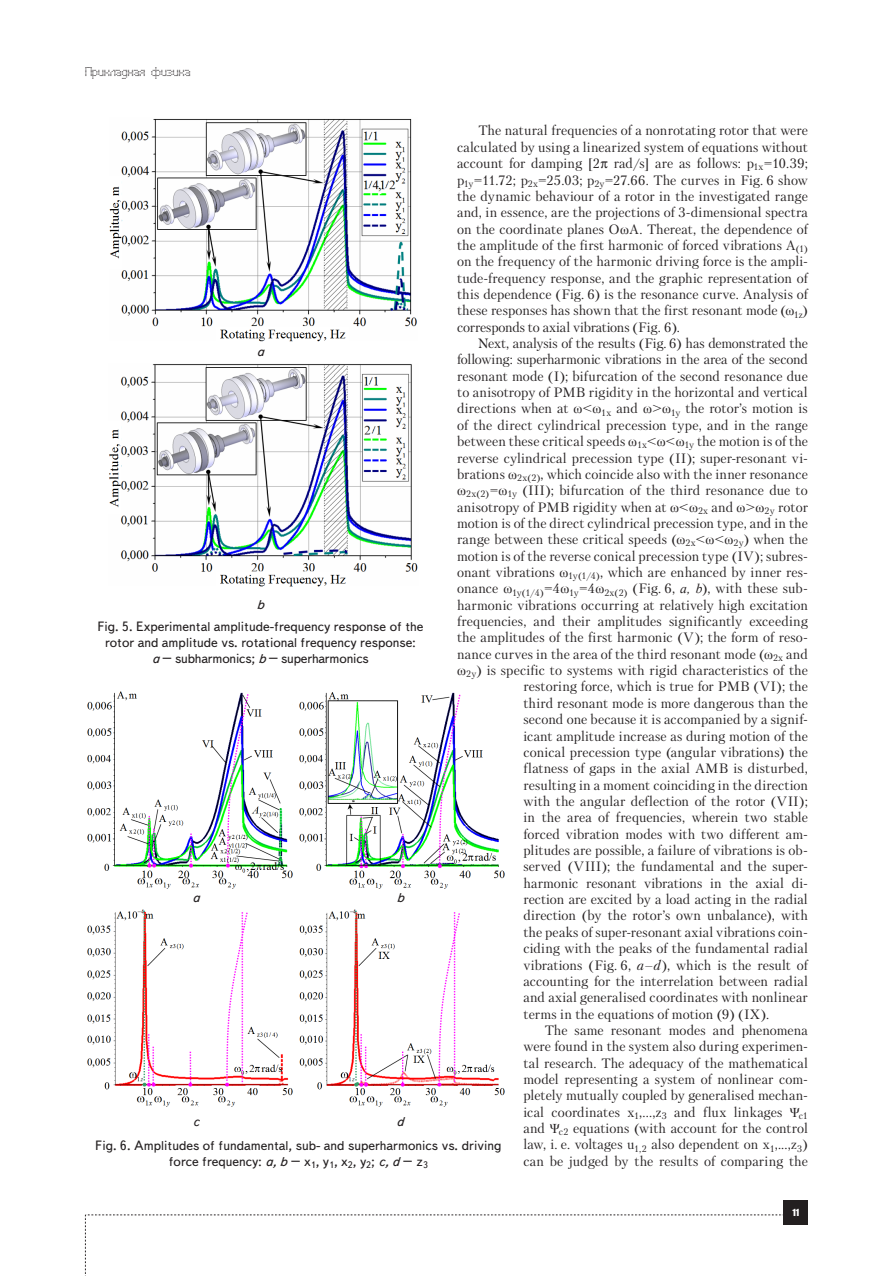
<style>
.page{position:relative;width:893px;height:1276px;background:#fff}
.page>*{position:absolute;margin:0;border:0;box-sizing:border-box;transform-origin:0 0}
.t1{font:13.5px/16.4px "Petersburg C";letter-spacing:.005em;color:#231f20;text-align:justify}
.t2{font:13.5px/16.2px "Text Book C";color:#231f20;text-align:center}
.t3{font:13.5px "Petersburg C";letter-spacing:-.015em;color:#231f20}
.t4{font:italic 13.5px "Text Book C";color:#231f20}
.t5{font:12px "Perfo";letter-spacing:.015em;color:#231f20}
.t6{font:9px "Impact";color:#fff}
.s1{font-family:"Times New Roman"}
.s2{font-family:"Times New Roman";font-style:italic}
.s3{font-style:italic}
</style>
<div class="page">
<svg style="left:85px;top:1214px;width:699px;height:62px"></svg>
<div style="left:784px;top:1200px;width:24px;height:24px;background:#231f20"></div>
<img style="left:110px;top:119px;width:307px;height:222px">
<img style="left:109px;top:364px;width:309px;height:223px">
<img style="left:87px;top:691px;width:206px;height:198px">
<img style="left:299px;top:692px;width:206px;height:197px">
<img style="left:87px;top:909px;width:206px;height:197px">
<img style="left:299px;top:909px;width:206px;height:198px">
<p class="t5" style="left:85px;top:65px;width:107px">Прикладная физика</p>
<p class="t1" style="left:457px;top:122px;width:352px;text-indent:21px">The natural frequencies of a nonrotating rotor that were calculated by using a linearized system of equations without account for damping [2 rad/s] are as follows: p<sub>1x</sub>=10.39; p<sub>1y</sub>=11.72; p<sub>2x</sub>=25.03; p<sub>2y</sub>=27.66. The curves in Fig. 6 show the dynamic behaviour of a rotor in the investigated range and, in essence, are the projections of 3-dimensional spectra on the coordinate planes O<span class="s1">ω</span>A. Thereat, the dependence of the amplitude of the first harmonic of forced vibrations А<sub>(1) </sub>on the frequency of the harmonic driving force is the ampli&shy;tude-frequency response, and the graphic representation of this dependence (Fig. 6) is the resonance curve. Analysis of these responses has shown that the first resonant mode (<span class="s1">ω</span><sub>1z</sub>) corresponds to axial vibrations (Fig. 6).</p>
<p class="t3" style="left:478px;top:335px;width:331px">Next, analysis of the results (Fig. 6) has demonstrated the</p>
<p class="t3" style="left:457px;top:352px;width:352px">following: superharmonic vibrations in the area of the second</p>
<p class="t1" style="left:457px;top:368px;width:352px">resonant mode (I); bifurcation of the second resonance due</p>
<p class="t1" style="left:457px;top:384px;width:352px">to anisotropy of PMB rigidity in the horizontal and vertical</p>
<p class="t1" style="left:457px;top:400px;width:352px">directions when at <span class="s1">ω</span>&lt;<span class="s1">ω</span><sub>1x</sub> and <span class="s1">ω</span>&gt;<span class="s1">ω</span><sub>1y</sub> the rotor’s motion is</p>
<p class="t1" style="left:457px;top:417px;width:352px">of the direct cylindrical precession type, and in the range</p>
<p class="t1" style="left:457px;top:433px;width:352px">between these critical speeds <span class="s1">ω</span><sub>1x</sub>&lt;<span class="s1">ω</span>&lt;<span class="s1">ω</span><sub>1y</sub> the motion is of the</p>
<p class="t1" style="left:457px;top:449px;width:352px">reverse cylindrical precession type (II); super-resonant vi-</p>
<p class="t1" style="left:457px;top:466px;width:352px">brations <span class="s1">ω</span><sub>2x(2)</sub>, which coincide also with the inner resonance</p>
<p class="t1" style="left:457px;top:482px;width:352px"><span class="s1">ω</span><sub>2x(2)</sub>=<span class="s1">ω</span><sub>1y</sub> (III); bifurcation of the third resonance due to</p>
<p class="t1" style="left:457px;top:498px;width:352px">anisotropy of PMB rigidity when at <span class="s1">ω</span>&lt;<span class="s1">ω</span><sub>2x</sub> and <span class="s1">ω</span>&gt;<span class="s1">ω</span><sub>2y</sub> rotor</p>
<p class="t1" style="left:457px;top:515px;width:352px">motion is of the direct cylindrical precession type, and in the</p>
<p class="t1" style="left:457px;top:531px;width:352px">range between these critical speeds (<span class="s1">ω</span><sub>2x</sub>&lt;<span class="s1">ω</span>&lt;<span class="s1">ω</span><sub>2y</sub>) when the</p>
<p class="t1" style="left:457px;top:547px;width:352px">motion is of the reverse conical precession type (IV); subres-</p>
<p class="t1" style="left:457px;top:564px;width:352px">onant vibrations <span class="s1">ω</span><sub>1y(1/4)</sub>, which are enhanced by inner res-</p>
<p class="t1" style="left:457px;top:580px;width:352px">onance <span class="s1">ω</span><sub>1y(1/4)</sub>=4<span class="s1">ω</span><sub>1y</sub>=4<span class="s1">ω</span><sub>2x(2)</sub> (Fig. 6, <span class="s2">a, b</span>), with these sub-</p>
<p class="t1" style="left:457px;top:596px;width:352px">harmonic vibrations occurring at relatively high excitation</p>
<p class="t1" style="left:457px;top:613px;width:352px">frequencies, and their amplitudes significantly exceeding</p>
<p class="t1" style="left:457px;top:629px;width:352px">the amplitudes of the first harmonic (V); the form of reso-</p>
<p class="t1" style="left:457px;top:646px;width:352px">nance curves in the area of the third resonant mode (<span class="s1">ω</span><sub>2x</sub> and</p>
<p class="t1" style="left:457px;top:662px;width:352px"><span class="s1">ω</span><sub>2y</sub>) is specific to systems with rigid characteristics of the</p>
<p class="t1" style="left:523px;top:678px;width:286px">restoring force, which is true for PMB (VI); the</p>
<p class="t1" style="left:523px;top:695px;width:286px">third resonant mode is more dangerous than the</p>
<p class="t1" style="left:523px;top:711px;width:286px">second one because it is accompanied by a signif-</p>
<p class="t1" style="left:523px;top:727px;width:286px">icant amplitude increase as during motion of the</p>
<p class="t1" style="left:523px;top:744px;width:286px">conical precession type (angular vibrations) the</p>
<p class="t1" style="left:523px;top:760px;width:286px">flatness of gaps in the axial AMB is disturbed,</p>
<p class="t1" style="left:523px;top:776px;width:286px">resulting in a moment coinciding in the direction</p>
<p class="t1" style="left:523px;top:793px;width:286px">with the angular deflection of the rotor (VII);</p>
<p class="t1" style="left:523px;top:809px;width:286px">in the area of frequencies, wherein two stable</p>
<p class="t1" style="left:523px;top:825px;width:286px">forced vibration modes with two different am-</p>
<p class="t1" style="left:523px;top:842px;width:286px">plitudes are possible, a failure of vibrations is ob-</p>
<p class="t1" style="left:523px;top:858px;width:286px">served (VIII); the fundamental and the super-</p>
<p class="t1" style="left:523px;top:874px;width:286px">harmonic resonant vibrations in the axial di-</p>
<p class="t1" style="left:523px;top:891px;width:286px">rection are excited by a load acting in the radial</p>
<p class="t1" style="left:523px;top:907px;width:286px">direction (by the rotor’s own unbalance), with</p>
<p class="t1" style="left:523px;top:923px;width:286px">the peaks of super-resonant axial vibrations coin-</p>
<p class="t1" style="left:523px;top:940px;width:286px">ciding with the peaks of the fundamental radial</p>
<p class="t1" style="left:523px;top:956px;width:286px">vibrations (Fig. 6, <span class="s3">a–d</span>), which is the result of</p>
<p class="t1" style="left:523px;top:973px;width:286px">accounting for the interrelation between radial</p>
<p class="t1" style="left:523px;top:989px;width:286px">and axial generalised coordinates with nonlinear</p>
<p class="t1" style="left:523px;top:1005px;width:247px">terms in the equations of motion (9) (IX).</p>
<p class="t1" style="left:545px;top:1022px;width:265px">The same resonant modes and phenomena</p>
<p class="t1" style="left:523px;top:1038px;width:286px">were found in the system also during experimen-</p>
<p class="t1" style="left:523px;top:1054px;width:286px">tal research. The adequacy of the mathematical</p>
<p class="t1" style="left:523px;top:1071px;width:286px">model representing a system of nonlinear com-</p>
<p class="t1" style="left:523px;top:1087px;width:286px">pletely mutually coupled by generalised mechan-</p>
<p class="t1" style="left:523px;top:1103px;width:286px">ical coordinates x<sub>1</sub>,...,z<sub>3</sub> and flux linkages <span class="s1">Ψ</span><sub>c1</sub></p>
<p class="t1" style="left:523px;top:1120px;width:286px">and <span class="s1">Ψ</span><sub>c2</sub> equations (with account for the control</p>
<p class="t1" style="left:523px;top:1136px;width:286px">law, i. e. voltages u<sub>1,2</sub> also dependent on x<sub>1</sub>,...,z<sub>3</sub>)</p>
<p class="t1" style="left:523px;top:1152px;width:286px">can be judged by the results of comparing the</p>
<p class="t4" style="left:257px;top:343px;width:9px">a</p>
<p class="t4" style="left:257px;top:597px;width:9px">b</p>
<p class="t2" style="left:97px;top:618px;width:328px">Fig. 5. Experimental amplitude-frequency response of the rotor and amplitude vs. rotational frequency response:<br><span class="s3">a</span> – subharmonics; <span class="s3">b</span> – superharmonics</p>
<p class="t4" style="left:192px;top:890px;width:9px">a</p>
<p class="t4" style="left:397px;top:890px;width:9px">b</p>
<p class="t4" style="left:193px;top:1113px;width:8px">c</p>
<p class="t4" style="left:397px;top:1113px;width:9px">d</p>
<p class="t2" style="left:95px;top:1137px;width:408px">Fig. 6. Amplitudes of fundamental, sub- and superharmonics vs. driving force frequency: <span class="s3">a, b</span> – x<sub>1</sub>, y<sub>1</sub>, x<sub>2</sub>, y<sub>2</sub>; <span class="s3">c, d</span> – z<sub>3</sub></p>
<p class="t6" style="left:792px;top:1205px;width:8px">11</p>
</div>
